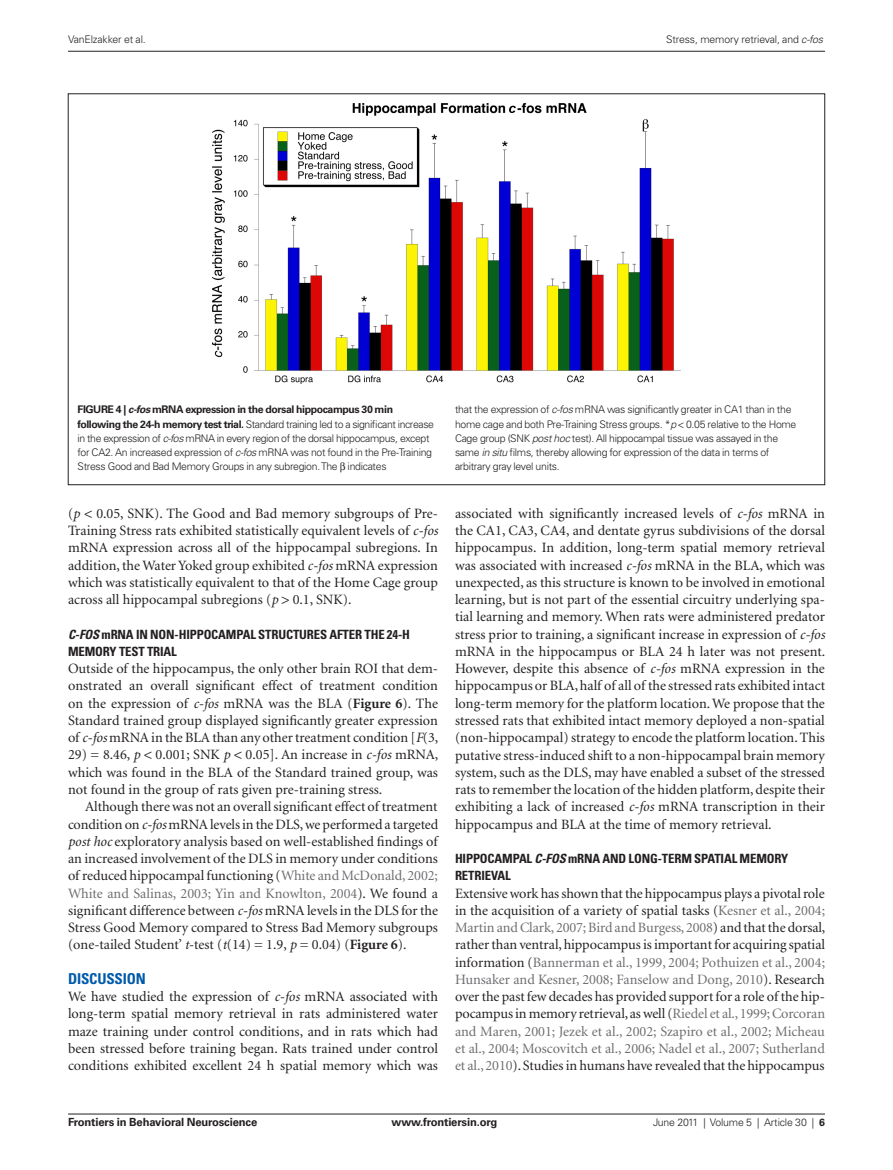
<style>
.page{position:relative;width:893px;height:1170px;background:#fff}
.page>*{position:absolute;margin:0;border:0;box-sizing:border-box;transform-origin:0 0}
.t1{font:700 condensed 15px "Univers";letter-spacing:-.01em;color:#015aaa}
.t2{font:14.25px/17.2px "Minion";color:#231f20;text-align:justify}
.t3{font:700 condensed 12.75px/17.2px "Univers";letter-spacing:-.01em;color:#231f20}
.t4{font:italic 700 condensed 12.75px "Univers";color:#231f20}
.t5{font:700 11.25px "Univers";letter-spacing:-.015em;color:#231f20}
.t6{font:300 10.5px/14.2px "Univers";letter-spacing:-.03em;color:#231f20}
.s1{font-style:italic}
.s2{font-weight:700}
.s3{font-weight:700;font-style:italic}
.s4{font-style:normal}
.s5{color:#6c6d70}
</style>
<div class="page">
<img style="left:213px;top:103px;width:467px;height:280px">
<hr style="left:68px;top:51px;width:757px;height:1px;background:#231f20">
<hr style="left:68px;top:1113px;width:757px;height:1px;background:#231f20">
<p class="t6" style="left:68px;top:32px;width:79px">VanElzakker et al.</p>
<p class="t6" style="left:666px;top:32px;width:158px">Stress, memory retrieval, and <span class="s1">c-fos</span></p>
<p class="t6" style="left:78px;top:402px;width:358px"><span class="s2">Figure 4 |</span> <span class="s3">c-fos</span> <span class="s2">mRNA expression in the dorsal hippocampus 30 min following the 24-h memory test trial.</span> Standard training led to a significant increase in the expression of <span class="s1">c-fos</span> mRNA in every region of the dorsal hippocampus, except for CA2. An increased expression of <span class="s1">c-fos</span> mRNA was not found in the Pre-Training Stress Good and Bad Memory Groups in any subregion. The indicates</p>
<p class="t6" style="left:455px;top:402px;width:343px">that the expression of <span class="s1">c-fos</span> mRNA was significantly greater in CA1 than in the home cage and both Pre-Training Stress groups. *<span class="s1">p</span> 0.05 relative to the Home Cage group (SNK <span class="s1">post hoc</span> test). All hippocampal tissue was assayed in the same <span class="s1">in situ</span> films, thereby allowing for expression of the data in terms of arbitrary gray level units.</p>
<p class="t2" style="left:68px;top:505px;width:371px">(<span class="s1">p</span> 0.05, SNK). The Good and Bad memory subgroups of Pre-Training Stress rats exhibited statistically equivalent levels of <span class="s1">c-fos </span>mRNA expression across all of the hippocampal subregions. In addition, the Water Yoked group exhibited <span class="s1">c-fos</span> mRNA expression which was statistically equivalent to that of the Home Cage group across all hippocampal subregions (<span class="s1">p</span> 0.1, SNK).</p>
<p class="t4" style="left:68px;top:626px;width:52px">C-FOS <span class="s4">MRNA</span></p>
<p class="t3" style="left:68px;top:625px;width:343px;text-indent:68px">IN NON-HIPPOCAMPAL STRUCTURES AFTER THE 24-H<br>MEMORY TEST TRIAL</p>
<p class="t2" style="left:68px;top:660px;width:372px">Outside of the hippocampus, the only other brain ROI that dem&shy;onstrated an overall significant effect of treatment condition on the expression of <span class="s1">c-fos</span> mRNA was the BLA (<span class="s2">Figure 6</span>). The Standard trained group displayed significantly greater expression of <span class="s1">c-fos</span> mRNA in the BLA than any other treatment condition [<span class="s1">F</span>(3,</p>
<p class="t2" style="left:68px;top:746px;width:372px">29) = 8.46, <span class="s1">p</span> 0.001; SNK <span class="s1">p</span> 0.05]. An increase in <span class="s1">c-fos</span> mRNA, which was found in the BLA of the Standard trained group, was not found in the group of rats given pre-training stress.</p>
<p class="t2" style="left:68px;top:798px;width:372px;text-indent:17px">Although there was not an overall significant effect of treatment condition on <span class="s1">c-fos</span> mRNA levels in the DLS, we performed a targeted <span class="s1">post hoc</span> exploratory analysis based on well-established findings of an increased involvement of the DLS in memory under conditions of reduced hippocampal functioning (<span class="s5">White and McDonald, 2002; White and Salinas, 2003; Yin and Knowlton, 2004</span>). We found a significant difference between <span class="s1">c-fos</span> mRNA levels in the DLS for the Stress Good Memory compared to Stress Bad Memory subgroups (one-tailed Student’ <span class="s1">t</span>-test (<span class="s1">t</span>(14) = 1.9, <span class="s1">p</span> = 0.04) (<span class="s2">Figure 6</span>).</p>
<p class="t1" style="left:68px;top:969px;width:79px">DISCUSSION</p>
<p class="t2" style="left:68px;top:988px;width:371px">We have studied the expression of <span class="s1">c-fos</span> mRNA associated with long-term spatial memory retrieval in rats administered water maze training under control conditions, and in rats which had been stressed before training began. Rats trained under control conditions exhibited excellent 24 h spatial memory which was</p>
<p class="t2" style="left:455px;top:505px;width:372px">associated with significantly increased levels of <span class="s1">c-fos</span> mRNA in the CA1, CA3, CA4, and dentate gyrus subdivisions of the dorsal hippocampus. In addition, long-term spatial memory retrieval was associated with increased <span class="s1">c-fos</span> mRNA in the BLA, which was unexpected, as this structure is known to be involved in emotional learning, but is not part of the essential circuitry underlying spa&shy;tial learning and memory. When rats were administered predator stress prior to training, a significant increase in expression of <span class="s1">c-fos </span>mRNA in the hippocampus or BLA 24 h later was not present.<br>However, despite this absence of <span class="s1">c-fos</span> mRNA expression in the hippocampus or BLA, half of all of the stressed rats exhibited intact long-term memory for the platform location. We propose that the stressed rats that exhibited intact memory deployed a non-spatial (non-hippocampal) strategy to encode the platform location. This putative stress-induced shift to a non-hippocampal brain memory system, such as the DLS, may have enabled a subset of the stressed rats to remember the location of the hidden platform, despite their exhibiting a lack of increased <span class="s1">c-fos</span> mRNA transcription in their hippocampus and BLA at the time of memory retrieval.</p>
<p class="t3" style="left:455px;top:849px;width:131px">HI PPOCAMPAL <span class="s1">C-FOS</span> MRNA</p>
<p class="t3" style="left:603px;top:849px;width:187px">AND LONG-TERM SPATIAL MEMORY</p>
<p class="t3" style="left:455px;top:867px;width:57px">RETRIEVAL</p>
<p class="t2" style="left:455px;top:884px;width:372px">Extensive work has shown that the hippocampus plays a pivotal role in the acquisition of a variety of spatial tasks (<span class="s5">Kesner et al., 2004; Martin and Clark, 2007; Bird and Burgess, 2008</span>) and that the dorsal, rather than ventral, hippocampus is important for acquiring spatial information (<span class="s5">Bannerman et al., 1999, 2004; Pothuizen et al., 2004; Hunsaker and Kesner, 2008; Fanselow and Dong, 2010</span>). Research over the past few decades has provided support for a role of the hip&shy;pocampus in memory retrieval, as well (<span class="s5">Riedel et al., 1999; Corcoran and Maren, 2001; Jezek et al., 2002; Szapiro et al., 2002; Micheau et al., 2004; Moscovitch et al., 2006; Nadel et al., 2007; Sutherland et al., 2010</span>). Studies in humans have revealed that the hippocampus</p>
<p class="t5" style="left:68px;top:1115px;width:191px">Frontiers in Behavioral Neuroscience</p>
<p class="t5" style="left:392px;top:1115px;width:107px">www.frontiersin.org</p>
<p class="t6" style="left:653px;top:1115px;width:173px">June 2011 | Volume 5 | Article 30 | <span class="s2">6</span></p>
</div>
